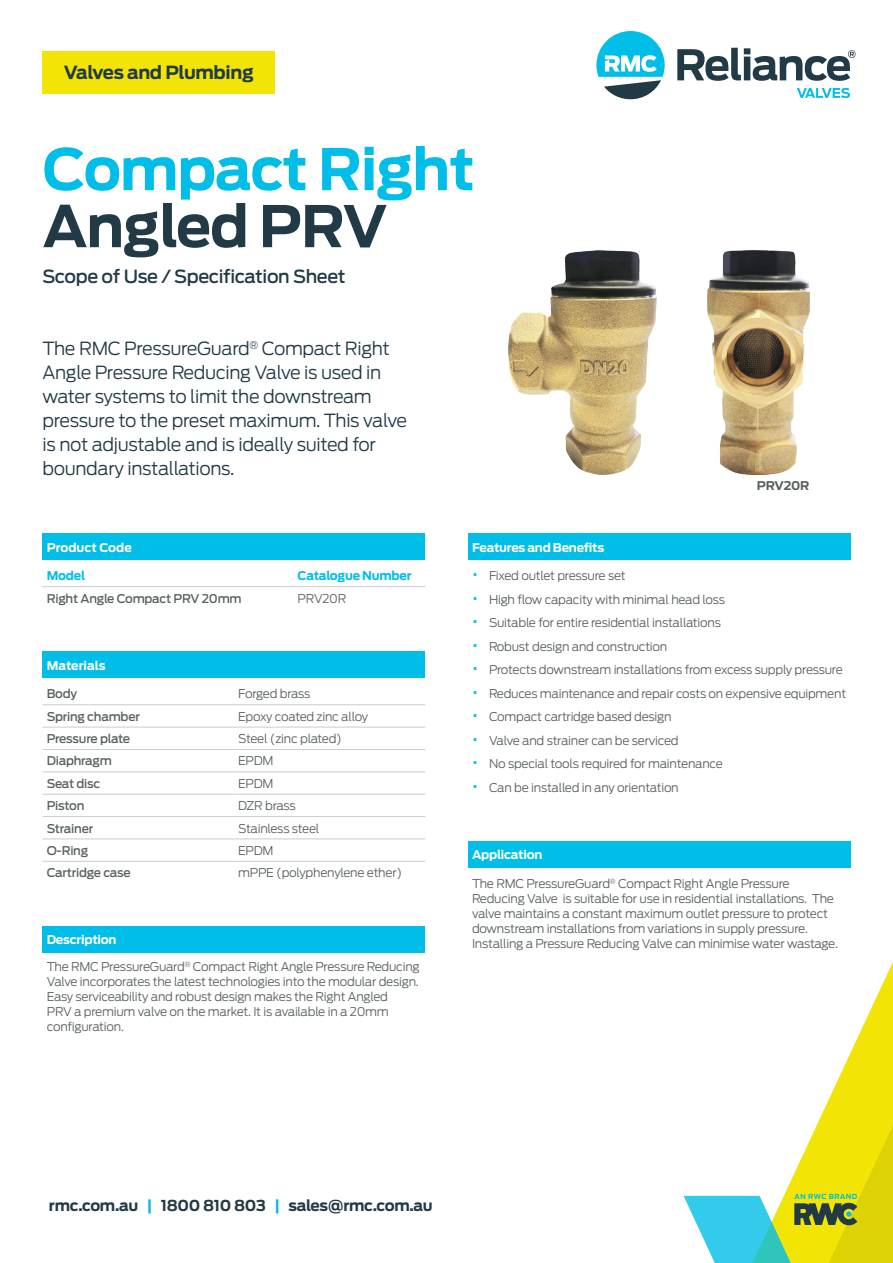
<style>
.page{position:relative;width:893px;height:1263px;background:#fff}
.page>*{position:absolute;margin:0;border:0;box-sizing:border-box;transform-origin:0 0}
.H1_-_Blue{font:700 57px "Antenna";letter-spacing:-.02em;color:#00bee8}
.H1_-_Dark_Blue{font:700 57px "Antenna";letter-spacing:-.02em;color:#223a45}
.Description_Blurb{font:300 18px/24px "Antenna";letter-spacing:-.02em;color:#223a45}
.Scope_of_Use{font:500 18px "Antenna";letter-spacing:-.02em;color:#223a45}
.t1{font:700 18px "Antenna";letter-spacing:-.02em;color:#223a45}
.t2{font:700 15px "Antenna";letter-spacing:-.02em;color:#223a45}
.Table_Body_-_Paragra{font:300 12px/15px "Antenna";letter-spacing:-.02em;color:#596061}
.Table_Body_-_Standar{font:300 12px "Antenna";letter-spacing:-.02em;color:#596061}
.Table_Body_-_Bold{font:500 12px "Antenna";letter-spacing:-.02em;color:#596061}
.Table_Heading{font:700 12px "Antenna";letter-spacing:-.02em;color:#fff}
.Table_Heading-2{font:700 12px "Antenna";color:#fff}
.Table_Subheading{font:700 12px "Antenna";letter-spacing:-.02em;color:#00bee8}
.Product_Code_Text{font:700 12px "Antenna";letter-spacing:-.02em;color:#596061}
.s1{font-size:18px;color:#00bee8}
.s2{color:#00bee8}
</style>
<div class="page">
<div style="left:43px;top:51px;width:232px;height:42px;background:#f2e505"></div>
<svg style="left:838px;top:962px;width:55px;height:117px"></svg>
<svg style="left:684px;top:1079px;width:209px;height:184px"></svg>
<svg style="left:677px;top:48px;width:178px;height:33px"></svg>
<svg style="left:797px;top:88px;width:53px;height:10px"></svg>
<svg style="left:596px;top:31px;width:69px;height:68px"></svg>
<div style="left:43px;top:533px;width:382px;height:27px;background:#00bee8"></div>
<hr style="left:43px;top:586px;width:250px;height:1px;background:#cdcccc">
<hr style="left:293px;top:586px;width:132px;height:1px;background:#cdcccc">
<div style="left:43px;top:651px;width:382px;height:27px;background:#00bee8"></div>
<hr style="left:43px;top:704px;width:191px;height:1px;background:#cdcccc">
<hr style="left:43px;top:727px;width:191px;height:1px;background:#cdcccc">
<hr style="left:234px;top:704px;width:191px;height:1px;background:#cdcccc">
<hr style="left:234px;top:727px;width:191px;height:1px;background:#cdcccc">
<hr style="left:43px;top:749px;width:191px;height:1px;background:#cdcccc">
<hr style="left:43px;top:771px;width:191px;height:1px;background:#cdcccc">
<hr style="left:234px;top:749px;width:191px;height:1px;background:#cdcccc">
<hr style="left:234px;top:771px;width:191px;height:1px;background:#cdcccc">
<hr style="left:43px;top:794px;width:191px;height:1px;background:#cdcccc">
<hr style="left:234px;top:794px;width:191px;height:1px;background:#cdcccc">
<hr style="left:43px;top:816px;width:191px;height:1px;background:#cdcccc">
<hr style="left:43px;top:839px;width:191px;height:1px;background:#cdcccc">
<hr style="left:234px;top:816px;width:191px;height:1px;background:#cdcccc">
<hr style="left:234px;top:839px;width:191px;height:1px;background:#cdcccc">
<hr style="left:43px;top:861px;width:191px;height:1px;background:#cdcccc">
<hr style="left:234px;top:861px;width:191px;height:1px;background:#cdcccc">
<div style="left:468px;top:533px;width:382px;height:27px;background:#00bee8"></div>
<img style="left:509px;top:250px;width:147px;height:224px">
<img style="left:707px;top:250px;width:102px;height:224px">
<div style="left:43px;top:926px;width:382px;height:27px;background:#00bee8"></div>
<div style="left:468px;top:841px;width:382px;height:26px;background:#00bee8"></div>
<h2 class="t1" style="left:64px;top:62px;width:191px">Valves and Plumbing</h2>
<p class="H1_-_Blue" style="left:43px;top:135px;width:434px">Compact Right</p>
<p class="H1_-_Dark_Blue" style="left:43px;top:192px;width:346px">Angled PRV</p>
<p class="Scope_of_Use" style="left:43px;top:266px;width:305px">Scope of Use / Specification Sheet</p>
<p class="Description_Blurb" style="left:43px;top:337px;width:366px">The RMC PressureGuard<sup>®</sup> Compact Right Angle Pressure Reducing Valve is used in water systems to limit the downstream pressure to the preset maximum. This valve is not adjustable and is ideally suited for boundary installations.</p>
<p class="Table_Heading-2" style="left:47px;top:540px;width:86px">Product Code</p>
<p class="Table_Subheading" style="left:47px;top:569px;width:40px">Model</p>
<p class="Table_Subheading" style="left:298px;top:569px;width:115px">Catalogue Number</p>
<p class="Table_Body_-_Bold" style="left:47px;top:591px;width:196px">Right Angle Compact PRV 20mm</p>
<p class="Table_Body_-_Standar" style="left:298px;top:591px;width:50px">PRV20R</p>
<p class="Table_Heading-2" style="left:47px;top:658px;width:60px">Materials</p>
<p class="Table_Body_-_Bold" style="left:47px;top:687px;width:32px">Body</p>
<p class="Table_Body_-_Standar" style="left:238px;top:687px;width:74px">Forged brass</p>
<p class="Table_Body_-_Bold" style="left:47px;top:709px;width:95px">Spring chamber</p>
<p class="Table_Body_-_Standar" style="left:238px;top:709px;width:132px">Epoxy coated zinc alloy</p>
<p class="Table_Body_-_Bold" style="left:47px;top:731px;width:85px">Pressure plate</p>
<p class="Table_Body_-_Standar" style="left:238px;top:731px;width:105px">Steel (zinc plated)</p>
<p class="Table_Body_-_Bold" style="left:47px;top:754px;width:67px">Diaphragm</p>
<p class="Table_Body_-_Standar" style="left:238px;top:754px;width:37px">EPDM</p>
<p class="Table_Body_-_Bold" style="left:47px;top:776px;width:55px">Seat disc</p>
<p class="Table_Body_-_Standar" style="left:238px;top:776px;width:37px">EPDM</p>
<p class="Table_Body_-_Bold" style="left:47px;top:799px;width:39px">Piston</p>
<p class="Table_Body_-_Standar" style="left:238px;top:799px;width:59px">DZR brass</p>
<p class="Table_Body_-_Bold" style="left:47px;top:821px;width:48px">Strainer</p>
<p class="Table_Body_-_Standar" style="left:238px;top:821px;width:83px">Stainless steel</p>
<p class="Table_Body_-_Bold" style="left:47px;top:843px;width:43px">O-Ring</p>
<p class="Table_Body_-_Standar" style="left:238px;top:843px;width:37px">EPDM</p>
<p class="Table_Body_-_Bold" style="left:47px;top:866px;width:85px">Cartridge case</p>
<p class="Table_Body_-_Standar" style="left:238px;top:866px;width:166px">mPPE (polyphenylene ether)</p>
<p class="Table_Heading" style="left:47px;top:933px;width:71px">Description</p>
<p class="Table_Body_-_Paragra" style="left:47px;top:959px;width:374px">The RMC PressureGuard<sup>®</sup> Compact Right Angle Pressure Reducing Valve incorporates the latest technologies into the modular design.<br>Easy serviceability and robust design makes the Right Angled<br>PRV a premium valve on the market. It is available in a 20mm configuration.</p>
<p class="Product_Code_Text" style="left:757px;top:478px;width:54px">PRV20R</p>
<p class="Table_Heading" style="left:472px;top:540px;width:134px">Features and Benefits</p>
<p class="Table_Body_-_Paragra" style="left:472px;top:568px;width:155px"><span class="s1">•</span> Fixed outlet pressure set</p>
<p class="Table_Body_-_Paragra" style="left:472px;top:592px;width:254px"><span class="s1">•</span> High flow capacity with minimal head loss</p>
<p class="Table_Body_-_Paragra" style="left:472px;top:615px;width:250px"><span class="s1">•</span> Suitable for entire residential installations</p>
<p class="Table_Body_-_Paragra" style="left:472px;top:639px;width:197px"><span class="s1">•</span> Robust design and construction</p>
<p class="Table_Body_-_Paragra" style="left:472px;top:662px;width:372px"><span class="s1">•</span> Protects downstream installations from excess supply pressure</p>
<p class="Table_Body_-_Paragra" style="left:472px;top:686px;width:376px"><span class="s1">•</span> Reduces maintenance and repair costs on expensive equipment</p>
<p class="Table_Body_-_Paragra" style="left:472px;top:709px;width:201px"><span class="s1">•</span> Compact cartridge based design</p>
<p class="Table_Body_-_Paragra" style="left:472px;top:733px;width:208px"><span class="s1">•</span> Valve and strainer can be serviced</p>
<p class="Table_Body_-_Paragra" style="left:472px;top:756px;width:252px"><span class="s1">•</span> No special tools required for maintenance</p>
<p class="Table_Body_-_Paragra" style="left:472px;top:780px;width:208px"><span class="s1">•</span> Can be installed in any orientation</p>
<p class="Table_Heading" style="left:472px;top:847px;width:72px">Application</p>
<p class="Table_Body_-_Paragra" style="left:472px;top:876px;width:367px">The RMC PressureGuard<sup>®</sup> Compact Right Angle Pressure Reducing Valve is suitable for use in residential installations. The valve maintains a constant maximum outlet pressure to protect downstream installations from variations in supply pressure.<br>Installing a Pressure Reducing Valve can minimise water wastage.</p>
<p class="t2" style="left:49px;top:1197px;width:385px">rmc.com.au <span class="s2">|</span> 1800 810 803 <span class="s2">|</span> sales@rmc.com.au</p>
</div>
